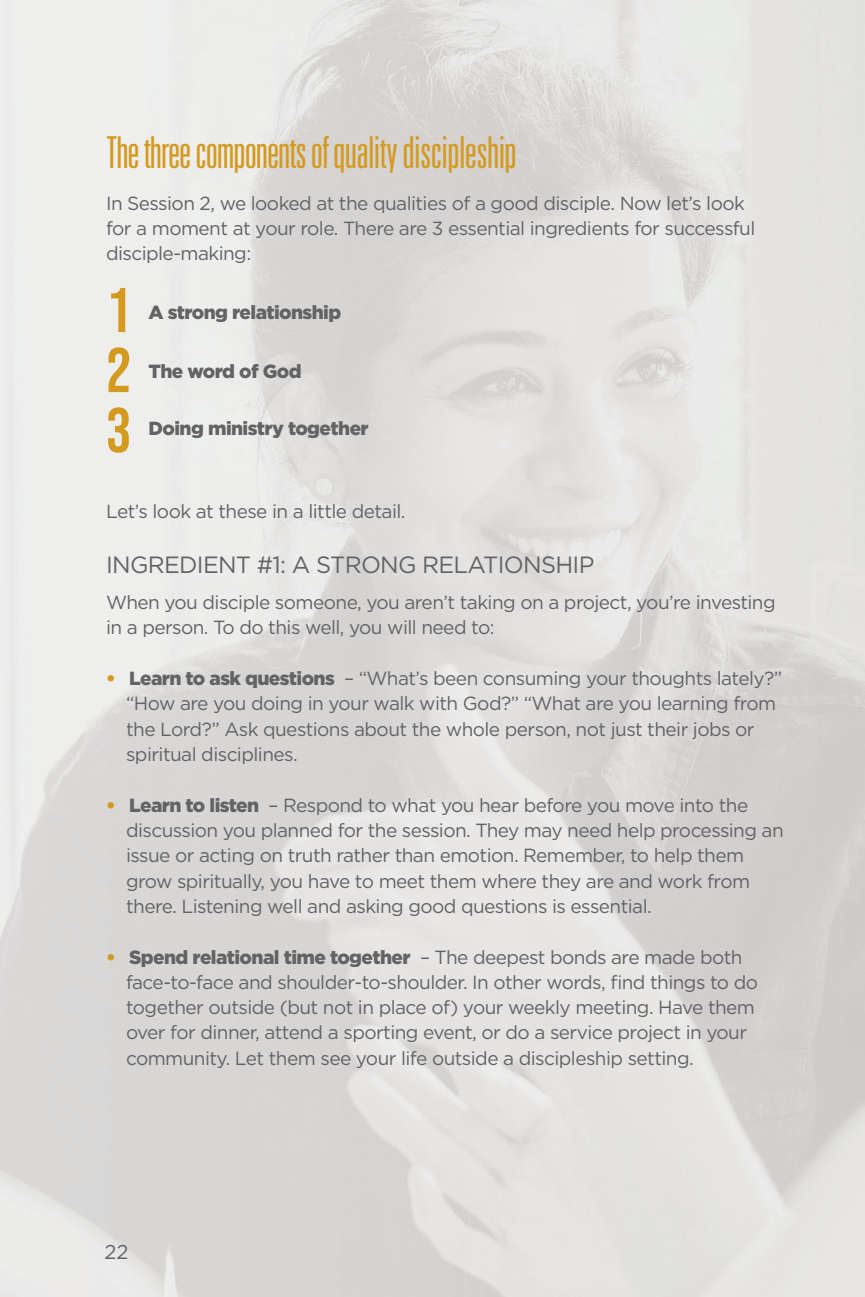
<style>
.page{position:relative;width:865px;height:1297px;background:#fff}
.page>*{position:absolute;margin:0;border:0;box-sizing:border-box;transform-origin:0 0}
.t1{font:63px/60px "Bebas Neue";color:#d49a20;text-align:justify}
.t2{font:300 ultra-condensed 44px "Univers";letter-spacing:-.015em;color:#d49a20}
.t3{font:23.6px "Gotham";letter-spacing:-.03em;color:#636366}
.t4{font:20px "Gotham";color:#636366}
.t5{font:19px/25.4px "Gotham";letter-spacing:-.03em;color:#636366}
.t6{font:900 19px "Gotham";letter-spacing:-.03em;color:#636366}
.s1{font-weight:900;color:#d49a20}
.s2{font-weight:900}
</style>
<div class="page">
<h2 class="t2" style="left:106px;top:129px;width:412px">The three components of quality discipleship</h2>
<p class="t5" style="left:106px;top:190px;width:650px">In Session 2, we looked at the qualities of a good disciple. Now let’s look for a moment at your role. There are 3 essential ingredients for successful disciple-making:</p>
<h1 class="t1" style="left:106px;top:283px;width:27px">1<br>2<br>3</h1>
<p class="t6" style="left:148px;top:299px;width:194px">A strong relationship</p>
<p class="t6" style="left:148px;top:358px;width:154px">The word of God</p>
<p class="t6" style="left:148px;top:415px;width:221px">Doing ministry together</p>
<p class="t5" style="left:106px;top:498px;width:301px">Let’s look at these in a little detail.</p>
<p class="t3" style="left:106px;top:550px;width:489px">INGREDIENT #1: A STRONG RELATIONSHIP</p>
<p class="t5" style="left:106px;top:589px;width:670px">When you disciple someone, you aren’t taking on a project, you’re investing in a person. To do this well, you will need to:</p>
<p class="t5" style="left:126px;top:665px;width:657px;text-indent:-20px"><span class="s1">•</span> <span class="s2">Learn to ask questions</span> – “What’s been consuming your thoughts lately?” “How are you doing in your walk with God?” “What are you learning from the Lord?” Ask questions about the whole person, not just their jobs or spiritual disciplines.</p>
<p class="t5" style="left:126px;top:791px;width:658px;text-indent:-20px"><span class="s1">•</span> <span class="s2">Learn to listen</span> – Respond to what you hear before you move into the discussion you planned for the session. They may need help processing an issue or acting on truth rather than emotion. Remember, to help them grow spiritually, you have to meet them where they are and work from there. Listening well and asking good questions is essential.</p>
<p class="t5" style="left:126px;top:943px;width:633px;text-indent:-20px"><span class="s1">•</span> <span class="s2">Spend relational time together</span> – The deepest bonds are made both face-to-face and shoulder-to-shoulder. In other words, find things to do together outside (but not in place of) your weekly meeting. Have them over for dinner, attend a sporting event, or do a service project in your community. Let them see your life outside a discipleship setting.</p>
<p class="t4" style="left:104px;top:1239px;width:25px">22</p>
</div>
